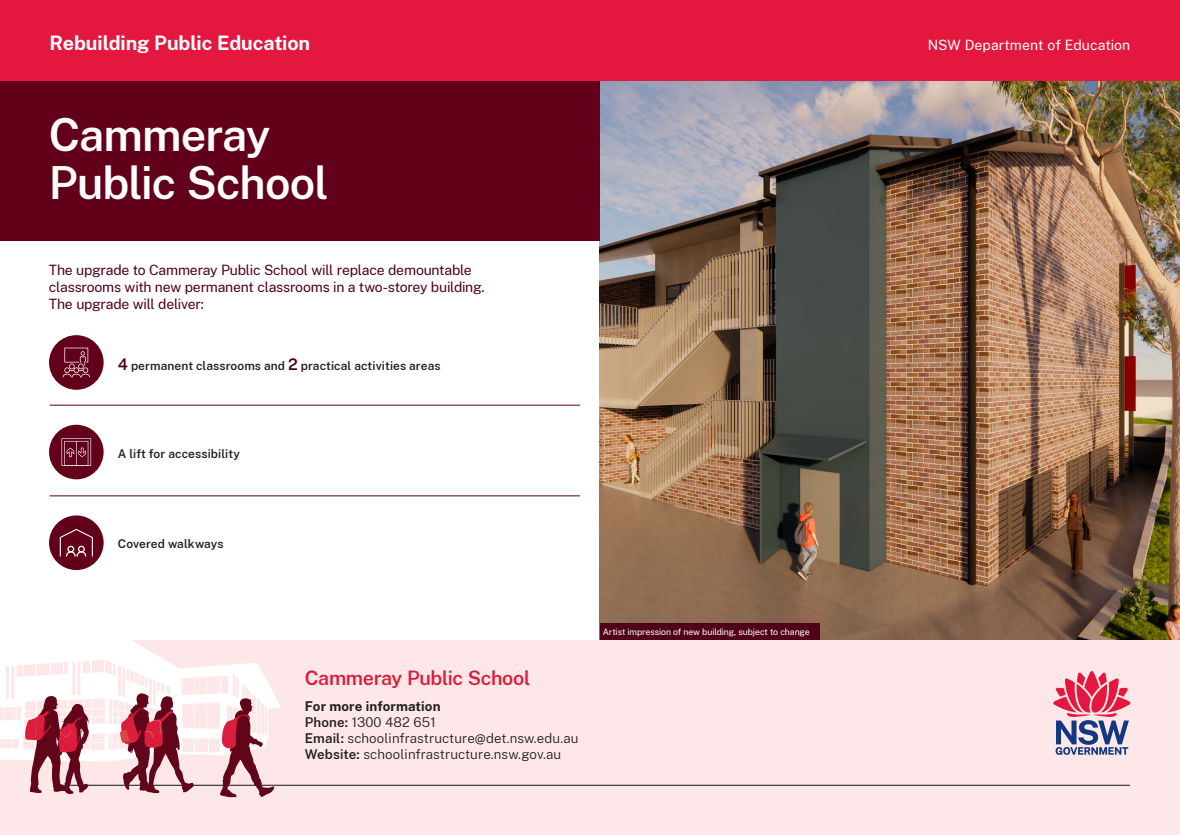
<style>
.page{position:relative;width:1180px;height:835px;background:#fff}
.page>*{position:absolute;margin:0;border:0;box-sizing:border-box;transform-origin:0 0}
.Title_White{font:600 44.8px/48.3px "Public Sans";letter-spacing:-.02em;color:#fff}
.t1{font:700 19.6px "Public Sans";letter-spacing:-.005em;color:#fff}
.t2{font:600 19.6px "Public Sans";letter-spacing:-.015em;color:#da1e3c}
.Intro_Copy{font:14px/16.8px "Public Sans";letter-spacing:-.015em;color:#500018}
.t3{font:14px "Public Sans";letter-spacing:.005em;color:#fff}
.t4{font:300 13.3px/16px "Public Sans";letter-spacing:.01em;color:#231f20}
.Icon_Copy{font:600 11.9px "Public Sans";letter-spacing:.01em;color:#231f20}
.Image_Caption{font:8.75px "Public Sans";letter-spacing:-.015em;color:#fff}
.s1{font-size:15.75px;color:#500018}
.s2{font-weight:700}
.s3{font-weight:600}
</style>
<div class="page">
<img style="left:600px;top:80px;width:580px;height:560px">
<hr style="left:50px;top:405px;width:530px;height:1px;background:#500018">
<hr style="left:50px;top:495px;width:530px;height:1px;background:#500018">
<div style="left:0;top:80px;width:600px;height:161px;background:#630019"></div>
<div style="left:600px;top:623px;width:219px;height:17px;background:#500018"></div>
<div style="left:49px;top:335px;width:55px;height:54px;background:#630019;border-radius:50%"></div>
<div style="left:49px;top:424px;width:55px;height:55px;background:#630019;border-radius:50%"></div>
<div style="left:49px;top:515px;width:55px;height:55px;background:#630019;border-radius:50%"></div>
<svg style="left:63px;top:347px;width:27px;height:30px"></svg>
<svg style="left:62px;top:438px;width:29px;height:28px"></svg>
<svg style="left:60px;top:528px;width:33px;height:28px"></svg>
<div style="left:0;top:0;width:1180px;height:80px;background:#e4183e"></div>
<div style="left:0;top:640px;width:1180px;height:194px;background:#fde7e8"></div>
<hr style="left:56px;top:785px;width:1074px;height:1px;background:#0b1614">
<svg style="left:0;top:640px;width:281px;height:157px"></svg>
<svg style="left:1053px;top:671px;width:77px;height:83px"></svg>
<h2 class="t1" style="left:50px;top:28px;width:262px">Rebuilding Public Education</h2>
<p class="t3" style="left:927px;top:35px;width:204px">NSW Department of Education</p>
<h1 class="Title_White" style="left:49px;top:108px;width:281px">Cammeray<br>Public School</h1>
<p class="Intro_Copy" style="left:49px;top:261px;width:437px">The upgrade to Cammeray Public School will replace demountable classrooms with new permanent classrooms in a two-storey building.<br>The upgrade will deliver:</p>
<p class="Icon_Copy" style="left:118px;top:357px;width:324px"><span class="s1">4</span> permanent classrooms and <span class="s1">2</span> practical activities areas</p>
<p class="Icon_Copy" style="left:118px;top:444px;width:124px">A lift for accessibility</p>
<p class="Icon_Copy" style="left:118px;top:535px;width:107px">Covered walkways</p>
<h2 class="t2" style="left:305px;top:663px;width:227px">Cammeray Public School</h2>
<p class="t4" style="left:305px;top:697px;width:275px"><span class="s2">For more information<br></span><span class="s3">Phone:</span> 1300 482 651<br><span class="s3">Email:</span> schoolinfrastructure@det.nsw.edu.au <span class="s3">Website:</span> schoolinfrastructure.nsw.gov.au</p>
<p class="Image_Caption" style="left:603px;top:625px;width:208px">Artist impression of new building, subject to change</p>
</div>
